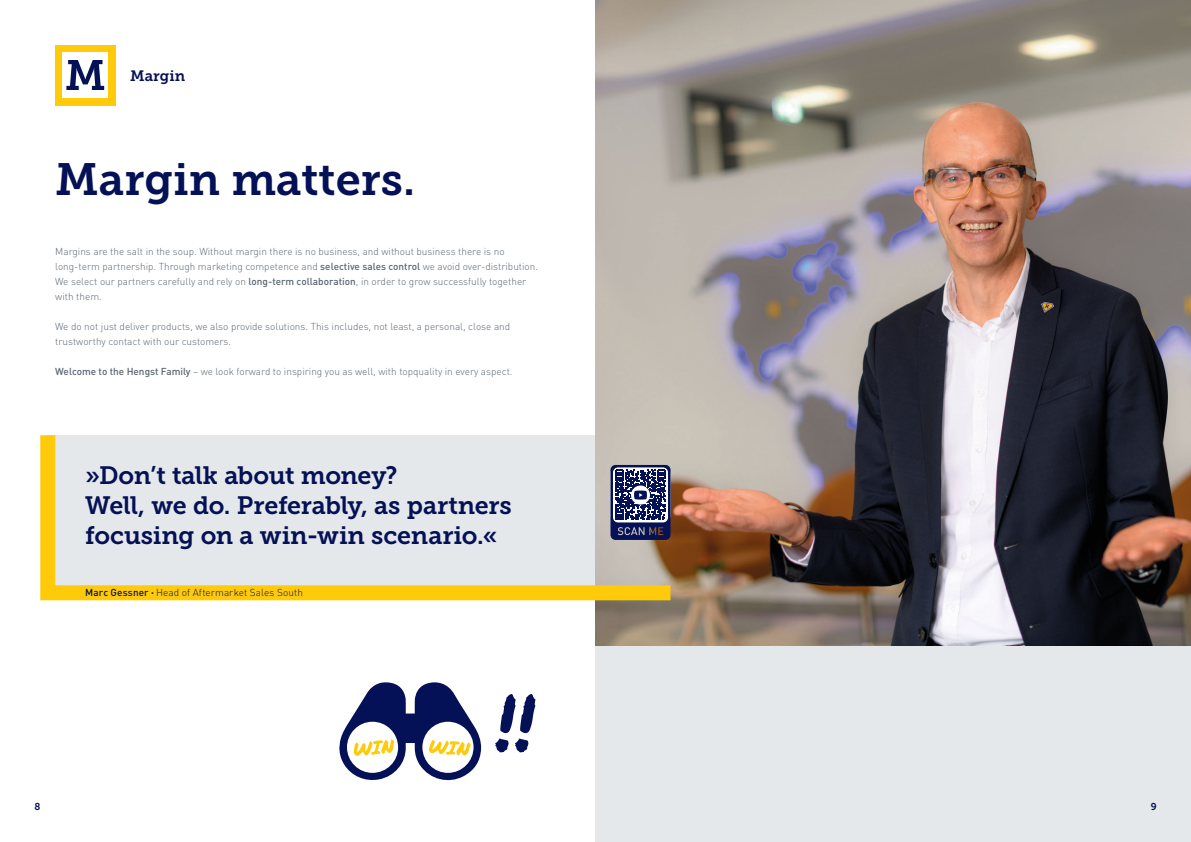
<style>
.page{position:relative;width:1191px;height:842px;background:#fff}
.page>*{position:absolute;margin:0;border:0;box-sizing:border-box;transform-origin:0 0}
.t1{font:45px "Museo Slab 700";color:#041156}
.Einf__Abs{font:25px/30px "Museo Slab 700";letter-spacing:-.01em;color:#041156}
.t2{font:15px "Museo Slab 700";color:#041156}
.t3{font:300 10px/15px "DIN Pro";color:#596571}
.t4{font:300 10px "DIN Pro";letter-spacing:.005em;color:#041156}
.t5{font:10px "Museo Slab 700";color:#041156}
.s1{font-weight:500}
.s2{font-weight:700}
</style>
<div class="page">
<div style="left:595px;top:0;width:596px;height:842px;background:#e5e8ea"></div>
<img style="left:595px;top:0;width:596px;height:645px">
<svg style="left:40px;top:420px;width:645px;height:188px;background:#e5e1cd"></svg>
<svg style="left:339px;top:682px;width:142px;height:99px"></svg>
<svg style="left:495px;top:694px;width:40px;height:58px"></svg>
<div style="left:55px;top:45px;width:60px;height:60px;background:#feca0a"></div>
<div style="left:63px;top:52px;width:45px;height:46px;background:#fff"></div>
<svg style="left:66px;top:60px;width:38px;height:30px"></svg>
<svg style="left:610px;top:465px;width:60px;height:75px;background:#4b5383"></svg>
<p class="t2" style="left:130px;top:67px;width:56px">Margin</p>
<p class="t1" style="left:55px;top:154px;width:361px">Margin matters.</p>
<p class="t3" style="left:55px;top:243px;width:484px">Margins are the salt in the soup. Without margin there is no business, and without business there is no long-term partnership. Through marketing competence and <span class="s1">selective sales control</span> we avoid over-distribution.<br>We select our partners carefully and rely on <span class="s1">long-term collaboration</span>, in order to grow successfully together with them.</p>
<p class="t3" style="left:55px;top:318px;width:456px">We do not just deliver products, we also provide solutions. This includes, not least, a personal, close and trustworthy contact with our customers.</p>
<p class="t3" style="left:55px;top:363px;width:459px"><span class="s1">Welcome to the Hengst Family</span> – we look forward to inspiring you as well, with topquality in every aspect.</p>
<p class="Einf__Abs" style="left:85px;top:460px;width:314px">»Don’t talk about money?</p>
<p class="Einf__Abs" style="left:85px;top:490px;width:428px">Well, we do. Preferably, as partners focusing on a win-win scenario.«</p>
<p class="t4" style="left:85px;top:585px;width:219px"><span class="s1">Marc Gessner</span> <span class="s2">·</span> Head of Aftermarket Sales South</p>
<p class="t5" style="left:34px;top:801px;width:7px">8</p>
<p class="t5" style="left:1150px;top:801px;width:7px">9</p>
</div>
